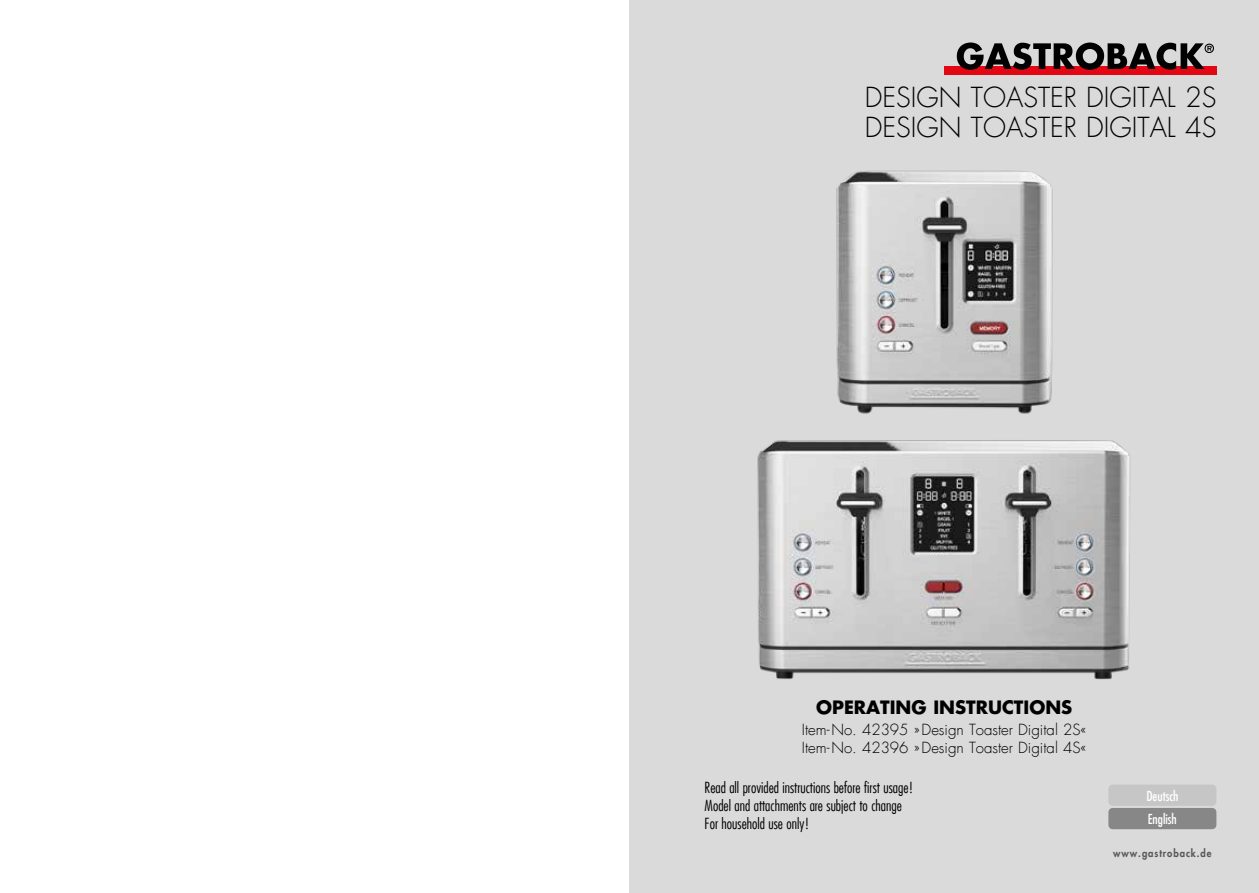
<style>
.page{position:relative;width:1259px;height:893px;background:#fff}
.page>*{position:absolute;margin:0;border:0;box-sizing:border-box;transform-origin:0 0}
.t1{font:300 27px/30px "Futura LT";color:#000}
.t2{font:700 18px "Futura LT";color:#000}
.t3{font:300 condensed 15px/18px "Futura LT";color:#000}
.t4{font:300 15px/18px "Futura LT";color:#000}
.t5{font:condensed 13.5px "Futura LT";color:#fff}
.t6{font:800 10.5px "Futura LT";letter-spacing:.1em;color:#575756;scale:.9 1}
</style>
<div class="page">
<div style="left:629px;top:0;width:630px;height:893px;background:#dadada"></div>
<div style="left:1108px;top:808px;width:108px;height:21px;background:#878787;border-radius:4px"></div>
<div style="left:1108px;top:784px;width:108px;height:22px;background:#c6c6c6;border-radius:4px"></div>
<div style="left:944px;top:66px;width:272px;height:9px;background:#e30613"></div>
<svg style="left:956px;top:43px;width:258px;height:27px"></svg>
<img style="left:836px;top:170px;width:217px;height:244px">
<img style="left:757px;top:440px;width:374px;height:240px">
<h1 class="t1" style="left:865px;top:83px;width:353px">DESIGN TOASTER DIGITAL 2S<br>DESIGN TOASTER DIGITAL 4S</h1>
<p class="t2" style="left:816px;top:695px;width:258px">OPERATING INSTRUCTIONS</p>
<p class="t4" style="left:802px;top:721px;width:286px">Item-No. 42395 »Design Toaster Digital 2S«<br>Item-No. 42396 »Design Toaster Digital 4S«</p>
<p class="t3" style="left:704px;top:779px;width:211px">Read all provided instructions before first usage!<br>Model and attachments are subject to change<br>For household use only!</p>
<p class="t5" style="left:1146px;top:788px;width:34px">Deutsch</p>
<p class="t5" style="left:1148px;top:811px;width:30px">English</p>
<p class="t6" style="left:1113px;top:846px;width:111px">www.gastroback.de</p>
</div>
